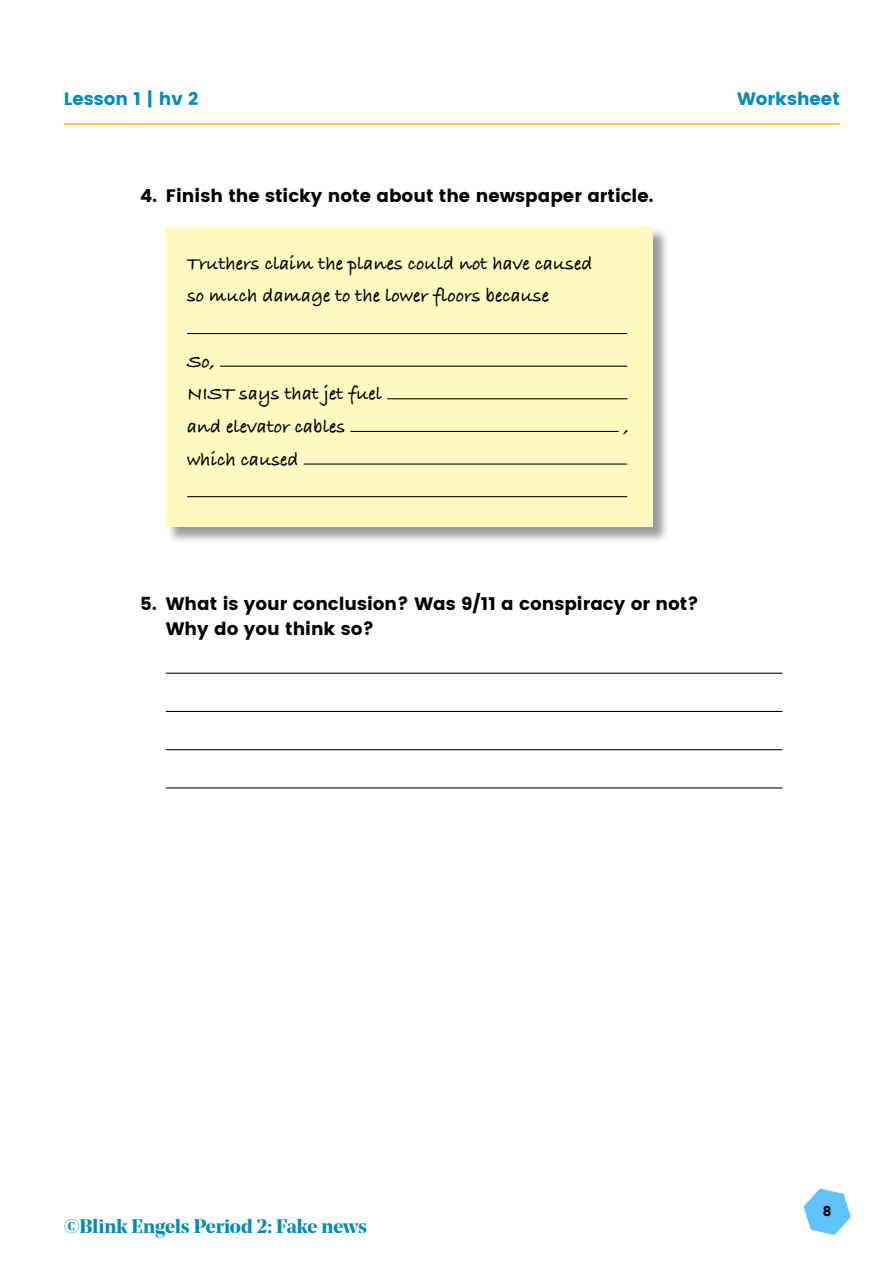
<style>
.page{position:relative;width:893px;height:1263px;background:#fff}
.page>*{position:absolute;margin:0;border:0;box-sizing:border-box;transform-origin:0 0}
.t1{font:700 19.5px/32.7px "Bradley Hand ITCTT";color:#000}
.t2{font:700 19.5px "Noe Display";letter-spacing:-.005em;color:#008ab9}
.t3{font:18px/25.5px "Poppins";color:#000}
.t4{font:18px "Poppins";color:#008ab9}
.t5{font:13.5px "Poppins";color:#000}
</style>
<div class="page">
<hr style="left:64px;top:123px;width:776px;height:2px;background:#fdb913">
<svg style="left:803px;top:1188px;width:48px;height:47px"></svg>
<div style="left:166px;top:228px;width:503px;height:316px;background:#000;opacity:.4"></div>
<div style="left:166px;top:227px;width:487px;height:300px;background:#fffac2"></div>
<hr style="left:187px;top:333px;width:440px;height:1px;background:#000">
<hr style="left:220px;top:366px;width:407px;height:1px;background:#000">
<hr style="left:387px;top:398px;width:240px;height:1px;background:#000">
<hr style="left:350px;top:431px;width:269px;height:1px;background:#000">
<hr style="left:304px;top:463px;width:323px;height:2px;background:#000">
<hr style="left:187px;top:496px;width:440px;height:1px;background:#000">
<hr style="left:166px;top:673px;width:616px;height:1px;background:#000">
<hr style="left:166px;top:711px;width:616px;height:1px;background:#000">
<hr style="left:166px;top:749px;width:616px;height:1px;background:#000">
<hr style="left:166px;top:787px;width:616px;height:1px;background:#000">
<p class="t4" style="left:64px;top:88px;width:136px">Lesson 1 | hv 2</p>
<p class="t4" style="left:737px;top:88px;width:104px">Worksheet</p>
<p class="t3" style="left:140px;top:183px;width:515px">4. Finish the sticky note about the newspaper article.</p>
<p class="t1" style="left:187px;top:246px;width:407px">Truthers claim the planes could not have caused so much damage to the lower floors because</p>
<p class="t1" style="left:187px;top:344px;width:197px">So,<br>NIST says that jet fuel and elevator cables</p>
<p class="t1" style="left:187px;top:442px;width:113px">which caused</p>
<p class="t1" style="left:624px;top:409px;width:7px">,</p>
<p class="t3" style="left:166px;top:591px;width:535px;text-indent:-26px">5. What is your conclusion? Was 9/11 a conspiracy or not?<br>Why do you think so?</p>
<p class="t2" style="left:64px;top:1214px;width:305px">©Blink Engels Period 2: Fake news</p>
<p class="t5" style="left:823px;top:1204px;width:10px">8</p>
</div>
